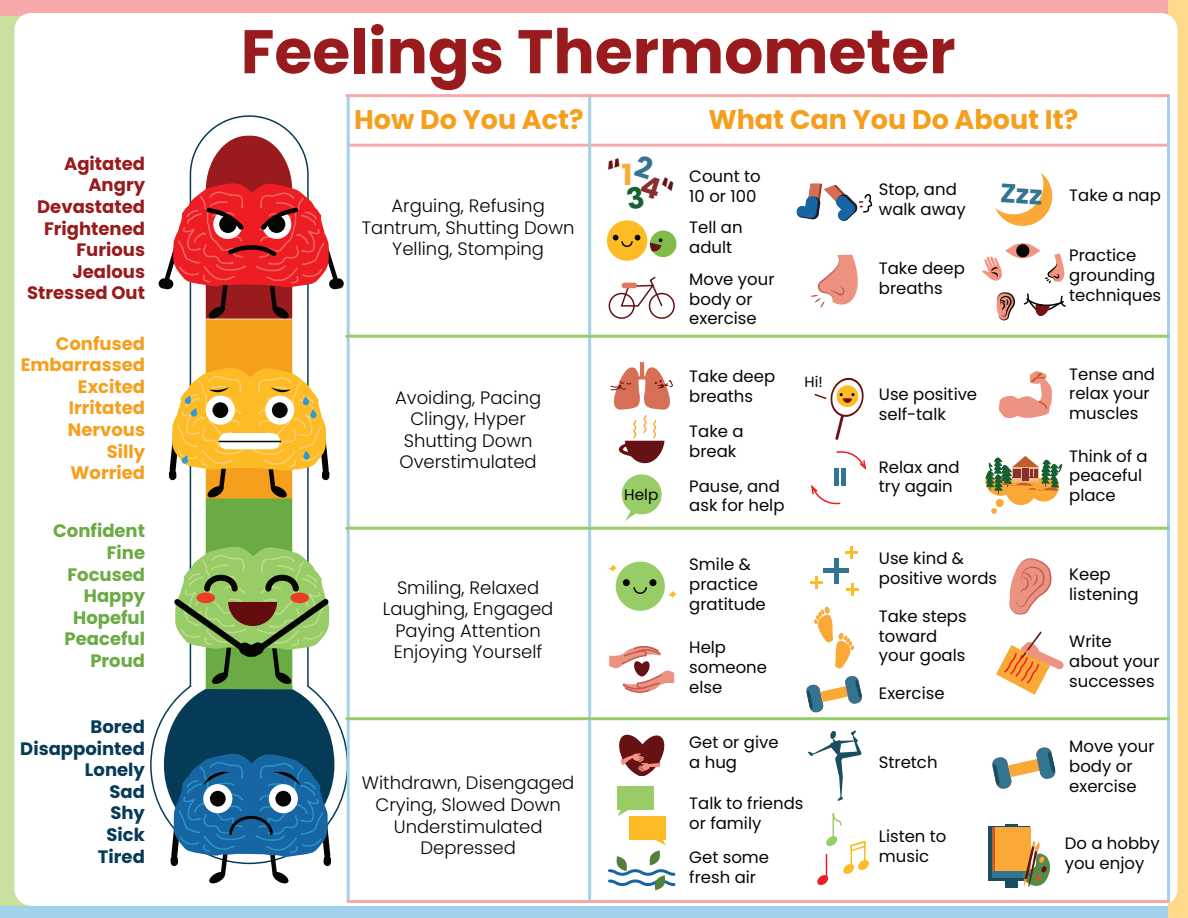
<style>
.page{position:relative;width:1188px;height:918px;background:#fff}
.page>*{position:absolute;margin:0;border:0;box-sizing:border-box;transform-origin:0 0}
.t1{font:700 61.5px "Poppins";color:#991b1e}
.t2{font:700 29.1px "Poppins";color:#faa836}
.t3{font:700 27px "Poppins";color:#f69f1d}
.t4{font:300 18px/21.6px "Poppins";color:#050504;text-align:center}
.t5{font:700 18px/21.6px "Poppins";color:#991b1e;text-align:right}
.t6{font:700 18px/21.6px "Poppins";color:#f69f1d;text-align:right}
.t7{font:700 18px/21.6px "Poppins";color:#6bab43;text-align:right}
.t8{font:700 18px/21.6px "Poppins";color:#053b56;text-align:right}
.t9{font:16.5px/19.8px "Poppins";color:#050504}
.t10{font:15.15px "Poppins";color:#050504}
.t11{font:14.7px "Poppins";color:#050504}
</style>
<div class="page">
<div style="left:0;top:0;width:30px;height:918px;background:#c8e09e"></div>
<div style="left:0;top:0;width:1188px;height:16px;background:#f7a8ab"></div>
<div style="left:0;top:907px;width:1188px;height:11px;background:#a2d1eb"></div>
<div style="left:1168px;top:0;width:20px;height:918px;background:#fed88b"></div>
<div style="left:14px;top:13px;width:1164px;height:893px;background:#fff;border-radius:17px"></div>
<svg style="left:796px;top:184px;width:77px;height:37px"></svg>
<svg style="left:810px;top:255px;width:48px;height:53px"></svg>
<svg style="left:1005px;top:243px;width:35px;height:15px"></svg>
<div style="left:1016px;top:244px;width:13px;height:13px;background:#050504;border-radius:50%"></div>
<svg style="left:996px;top:292px;width:19px;height:28px"></svg>
<svg style="left:1045px;top:253px;width:20px;height:31px"></svg>
<svg style="left:982px;top:256px;width:20px;height:25px"></svg>
<svg style="left:1023px;top:293px;width:43px;height:23px"></svg>
<div style="left:609px;top:293px;width:26px;height:26px;border:2px solid #661114;border-radius:50%"></div>
<div style="left:649px;top:293px;width:26px;height:26px;border:2px solid #661114;border-radius:50%"></div>
<svg style="left:620px;top:276px;width:44px;height:32px"></svg>
<div style="left:622px;top:283px;width:15px;height:5px;background:#dd7862;border-radius:3px"></div>
<div style="left:607px;top:220px;width:40px;height:41px;background:#fdbb26;border-radius:50%"></div>
<svg style="left:613px;top:235px;width:27px;height:13px"></svg>
<svg style="left:650px;top:230px;width:27px;height:28px"></svg>
<svg style="left:610px;top:362px;width:63px;height:101px"></svg>
<div style="left:622px;top:474px;width:40px;height:40px;background:#98cc66;border-radius:50%"></div>
<svg style="left:625px;top:505px;width:22px;height:16px"></svg>
<svg style="left:814px;top:377px;width:50px;height:63px"></svg>
<svg style="left:836px;top:451px;width:31px;height:19px"></svg>
<svg style="left:811px;top:483px;width:31px;height:22px"></svg>
<hr style="left:835px;top:468px;width:4px;height:17px;background:#337591">
<div style="left:841px;top:468px;width:5px;height:17px;background:#337591"></div>
<svg style="left:999px;top:371px;width:53px;height:47px"></svg>
<svg style="left:995px;top:502px;width:35px;height:3px"></svg>
<svg style="left:985px;top:456px;width:78px;height:46px"></svg>
<div style="left:996px;top:499px;width:8px;height:8px;background:#faa836;border-radius:50%"></div>
<svg style="left:991px;top:508px;width:6px;height:6px"></svg>
<svg style="left:806px;top:676px;width:56px;height:37px"></svg>
<div style="left:616px;top:562px;width:49px;height:49px;background:#98cc66;border-radius:50%"></div>
<div style="left:623px;top:579px;width:7px;height:7px;background:#050504;border-radius:50%"></div>
<div style="left:649px;top:579px;width:7px;height:7px;background:#050504;border-radius:50%"></div>
<svg style="left:633px;top:587px;width:14px;height:7px"></svg>
<svg style="left:608px;top:565px;width:9px;height:7px"></svg>
<svg style="left:667px;top:591px;width:9px;height:7px"></svg>
<svg style="left:609px;top:645px;width:65px;height:48px"></svg>
<hr style="left:834px;top:558px;width:4px;height:25px;background:#337591">
<div style="left:823px;top:568px;width:26px;height:5px;background:#337591"></div>
<svg style="left:845px;top:546px;width:12px;height:13px"></svg>
<svg style="left:810px;top:576px;width:12px;height:12px"></svg>
<svg style="left:846px;top:583px;width:12px;height:13px"></svg>
<svg style="left:814px;top:606px;width:40px;height:63px"></svg>
<svg style="left:1009px;top:558px;width:43px;height:57px"></svg>
<svg style="left:996px;top:631px;width:68px;height:64px"></svg>
<svg style="left:619px;top:734px;width:46px;height:43px"></svg>
<div style="left:618px;top:787px;width:36px;height:23px;background:#98cc66"></div>
<svg style="left:618px;top:810px;width:10px;height:6px"></svg>
<div style="left:630px;top:816px;width:36px;height:24px;background:#fdbb26"></div>
<svg style="left:608px;top:836px;width:68px;height:54px"></svg>
<svg style="left:817px;top:813px;width:52px;height:72px"></svg>
<svg style="left:992px;top:747px;width:64px;height:42px"></svg>
<svg style="left:808px;top:731px;width:54px;height:70px"></svg>
<div style="left:989px;top:827px;width:41px;height:54px;background:#194d60"></div>
<div style="left:1005px;top:824px;width:13px;height:64px;background:#194d60"></div>
<div style="left:992px;top:827px;width:38px;height:49px;background:#c45d2d"></div>
<div style="left:995px;top:827px;width:35px;height:49px;background:#faa836"></div>
<div style="left:992px;top:871px;width:40px;height:7px;background:#337591"></div>
<svg style="left:1023px;top:841px;width:28px;height:46px"></svg>
<hr style="left:348px;top:144px;width:820px;height:3px;background:#f7a8ab">
<hr style="left:1167px;top:96px;width:3px;height:806px;background:#a2d1eb">
<hr style="left:588px;top:96px;width:3px;height:806px;background:#a2d1eb">
<hr style="left:347px;top:96px;width:3px;height:806px;background:#a2d1eb">
<hr style="left:347px;top:335px;width:821px;height:3px;background:#98cc66">
<hr style="left:347px;top:527px;width:821px;height:3px;background:#98cc66">
<hr style="left:347px;top:717px;width:821px;height:3px;background:#98cc66">
<svg style="left:158px;top:136px;width:186px;height:748px"></svg>
<hr style="left:348px;top:900px;width:820px;height:3px;background:#f7a8ab">
<hr style="left:347px;top:94px;width:821px;height:3px;background:#f7a8ab">
<svg style="left:995px;top:173px;width:58px;height:53px"></svg>
<p class="t5" style="left:27px;top:153px;width:119px">Agitated<br>Angry<br>Devastated<br>Frightened<br>Furious<br>Jealous<br>Stressed Out</p>
<p class="t6" style="left:21px;top:333px;width:126px">Confused<br>Embarrassed<br>Excited<br>Irritated<br>Nervous<br>Silly<br>Worried</p>
<p class="t7" style="left:53px;top:520px;width:93px">Confident<br>Fine<br>Focused<br>Happy<br>Hopeful<br>Peaceful<br>Proud</p>
<p class="t8" style="left:20px;top:716px;width:126px">Bored<br>Disappointed<br>Lonely<br>Sad<br>Shy<br>Sick<br>Tired</p>
<h1 class="t1" style="left:241px;top:16px;width:716px">Feelings Thermometer</h1>
<h3 class="t3" style="left:354px;top:104px;width:231px">How Do You Act?</h3>
<p class="t4" style="left:362px;top:195px;width:214px">Arguing, Refusing<br>Tantrum, Shutting Down<br>Yelling, Stomping</p>
<p class="t4" style="left:395px;top:387px;width:148px">Avoiding, Pacing<br>Clingy, Hyper<br>Shutting Down<br>Overstimulated</p>
<p class="t4" style="left:383px;top:577px;width:172px">Smiling, Relaxed<br>Laughing, Engaged<br>Paying Attention<br>Enjoying Yourself</p>
<p class="t4" style="left:362px;top:772px;width:214px">Withdrawn, Disengaged<br>Crying, Slowed Down<br>Understimulated<br>Depressed</p>
<h2 class="t2" style="left:622px;top:158px;width:12px">1</h2>
<h3 class="t3" style="left:708px;top:104px;width:372px">What Can You Do About It?</h3>
<p class="t9" style="left:689px;top:167px;width:73px">Count to<br>10 or 100</p>
<p class="t9" style="left:689px;top:217px;width:55px">Tell an adult</p>
<p class="t9" style="left:689px;top:269px;width:87px">Move your body or exercise</p>
<p class="t9" style="left:879px;top:180px;width:88px">Stop, and walk away</p>
<p class="t9" style="left:879px;top:259px;width:87px">Take deep breaths</p>
<p class="t9" style="left:1069px;top:186px;width:93px">Take a nap</p>
<p class="t9" style="left:1069px;top:246px;width:93px">Practice grounding techniques</p>
<p class="t9" style="left:1069px;top:364px;width:87px">Tense and relax your muscles</p>
<p class="t9" style="left:1069px;top:446px;width:80px">Think of a peaceful</p>
<p class="t9" style="left:689px;top:366px;width:87px">Take deep breaths</p>
<p class="t9" style="left:689px;top:422px;width:56px">Take a break</p>
<p class="t9" style="left:689px;top:476px;width:97px">Pause, and ask for help</p>
<p class="t11" style="left:805px;top:373px;width:20px">Hi!</p>
<p class="t9" style="left:879px;top:385px;width:100px">Use positive self-talk</p>
<p class="t9" style="left:879px;top:457px;width:82px">Relax and try again</p>
<p class="t10" style="left:624px;top:486px;width:36px">Help</p>
<p class="t9" style="left:1069px;top:486px;width:48px">place</p>
<p class="t9" style="left:689px;top:555px;width:78px">Smile &amp; practice gratitude</p>
<p class="t9" style="left:689px;top:638px;width:79px">Help someone else</p>
<p class="t9" style="left:689px;top:733px;width:91px">Get or give a hug</p>
<p class="t9" style="left:689px;top:794px;width:116px">Talk to friends or family</p>
<p class="t9" style="left:689px;top:848px;width:81px">Get some fresh air</p>
<p class="t9" style="left:879px;top:548px;width:120px">Use kind &amp; positive words</p>
<p class="t9" style="left:879px;top:606px;width:89px">Take steps toward your goals</p>
<p class="t9" style="left:879px;top:684px;width:67px">Exercise</p>
<p class="t9" style="left:879px;top:752px;width:60px">Stretch</p>
<p class="t9" style="left:879px;top:827px;width:69px">Listen to music</p>
<p class="t9" style="left:1069px;top:564px;width:71px">Keep listening</p>
<p class="t9" style="left:1069px;top:632px;width:92px">Write about your successes</p>
<p class="t9" style="left:1069px;top:737px;width:87px">Move your body or exercise</p>
<p class="t9" style="left:1065px;top:834px;width:96px">Do a hobby you enjoy</p>
</div>
